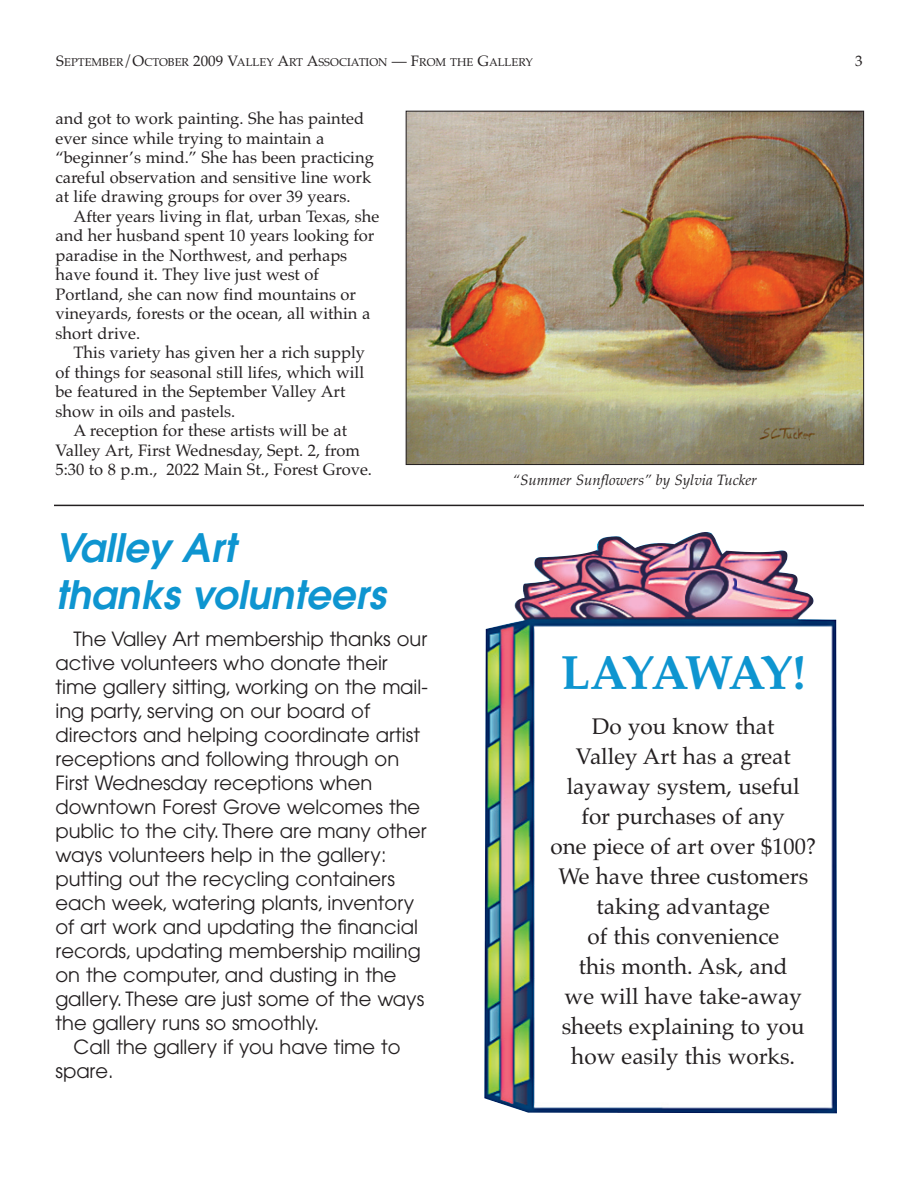
<style>
.page{position:relative;width:918px;height:1188px;background:#fff}
.page>*{position:absolute;margin:0;border:0;box-sizing:border-box;transform-origin:0 0}
.t1{font:700 48px "Palatino";letter-spacing:-.09em;color:#0e95d0}
.t2{font:italic 600 39px/46.8px "Avant Garde";color:#0e95d0}
.t3{font:22.5px/30px "Palatino";color:#231f20;text-align:center}
.t4{font:19.5px/24px "Avant Garde";color:#231f20}
.t5{font:16.5px/19.5px "Palatino";color:#231f20}
.t6{font:italic 15px "Palatino";color:#231f20}
.t7{font:15px "Palatino";color:#231f20}
.t8{font:11.25px "Palatino";color:#231f20}
.s1{font-size:15px}
</style>
<div class="page">
<img style="left:484px;top:532px;width:353px;height:581px">
<img style="left:408px;top:113px;width:454px;height:350px">
<hr style="left:54px;top:505px;width:810px;height:1px;background:#231f20">
<p class="t8" style="left:56px;top:58px;width:478px"><span class="s1">S</span>EPTEMBER<span class="s1">/O</span>CTOBER <span class="s1">2009 V</span>ALLEY <span class="s1">A</span>RT <span class="s1">A</span>SSOCIATION <span class="s1">— F</span>ROM THE <span class="s1">G</span>ALLERY</p>
<p class="t7" style="left:855px;top:55px;width:9px">3</p>
<p class="t5" style="left:56px;top:111px;width:320px">and got to work painting. She has painted ever since while trying to maintain a “beginner’s mind.” She has been practicing careful observation and sensitive line work at life drawing groups for over 39 years.</p>
<p class="t5" style="left:56px;top:208px;width:325px;text-indent:18px">After years living in flat, urban Texas, she and her husband spent 10 years looking for paradise in the Northwest, and perhaps have found it. They live just west of Portland, she can now find mountains or vineyards, forests or the ocean, all within a short drive.</p>
<p class="t5" style="left:56px;top:345px;width:311px;text-indent:18px">This variety has given her a rich supply of things for seasonal still lifes, which will be featured in the September Valley Art show in oils and pastels.</p>
<p class="t5" style="left:55px;top:423px;width:318px;text-indent:18px">A reception for these artists will be at<br>Valley Art, First Wednesday, Sept. 2, from<br>5:30 to 8 p.m., 2022 Main St., Forest Grove.</p>
<h2 class="t2" style="left:56px;top:528px;width:332px">Valley Art<br>thanks volunteers</h2>
<p class="t4" style="left:55px;top:629px;width:374px;text-indent:18px">The Valley Art membership thanks our active volunteers who donate their time gallery sitting, working on the mail&shy;ing party, serving on our board of directors and helping coordinate artist receptions and following through on First Wednesday receptions when downtown Forest Grove welcomes the public to the city. There are many other ways volunteers help in the gallery: putting out the recycling containers each week, watering plants, inventory of art work and updating the financial records, updating membership mailing on the computer, and dusting in the gallery. These are just some of the ways the gallery runs so smoothly.</p>
<p class="t4" style="left:55px;top:1037px;width:347px;text-indent:18px">Call the gallery if you have time to spare.</p>
<p class="t6" style="left:513px;top:474px;width:246px">“Summer Sunflowers” by Sylvia Tucker</p>
<h1 class="t1" style="left:561px;top:654px;width:246px">LAYAWAY!</h1>
<p class="t3" style="left:551px;top:714px;width:267px">Do you know that<br>Valley Art has a great layaway system, useful for purchases of any<br>one piece of art over $100?<br>We have three customers taking advantage<br>of this convenience<br>this month. Ask, and<br>we will have take-away sheets explaining to you how easily this works.</p>
</div>
